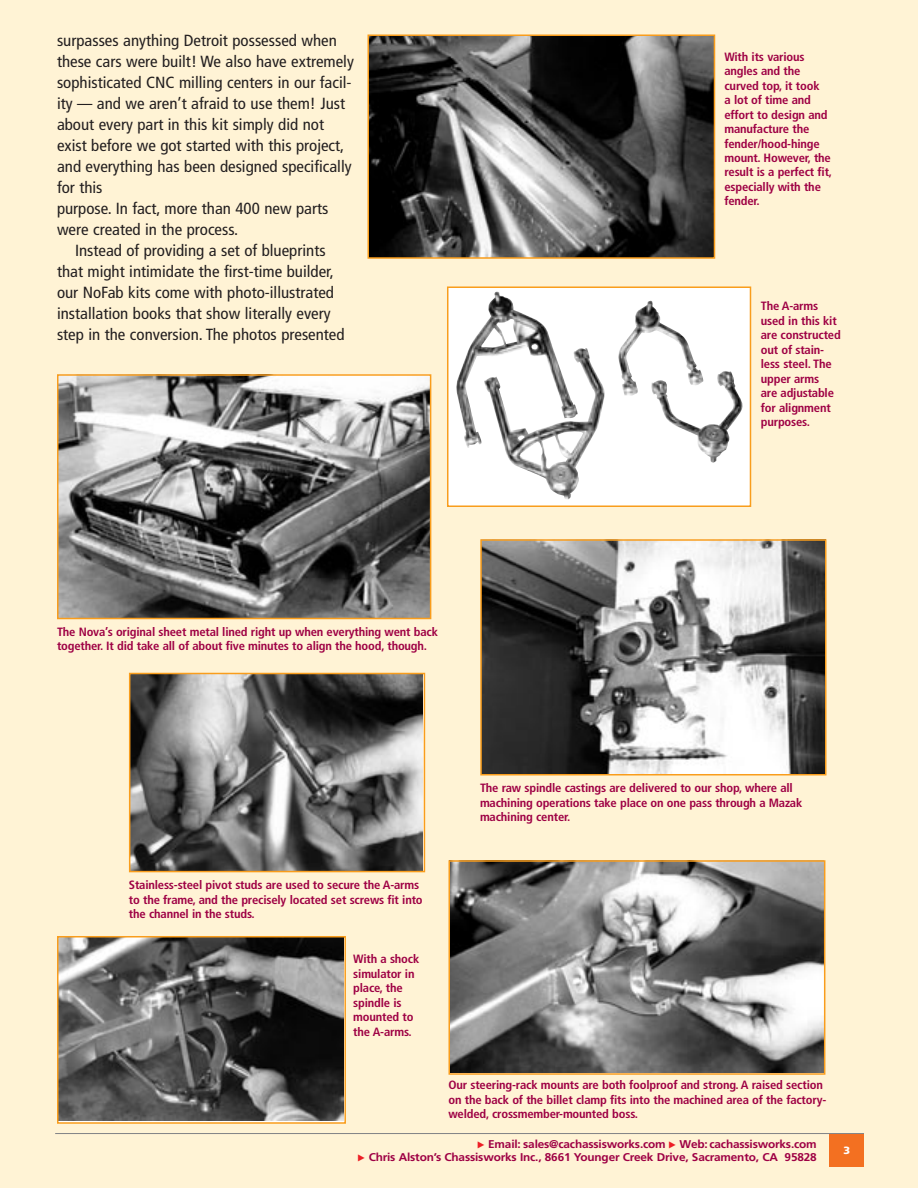
<style>
.page{position:relative;width:918px;height:1188px;background:#fff3d5}
.page>*{position:absolute;margin:0;border:0;box-sizing:border-box;transform-origin:0 0}
.HowToPara{font:condensed 16.2px/21px "Frutiger LT Std";color:#231f20;scale:1.05 1}
.HowToCaption6{font:700 condensed 12px/14.4px "Frutiger LT Std";letter-spacing:-.015em;color:#9e0044;scale:1.05 1}
.t1{font:700 11.25px/13.5px "Frutiger LT Std";letter-spacing:-.015em;color:#9e0044;text-align:right;scale:1.05 1}
.t2{font:900 10.5px "Frutiger LT Std";color:#fff;scale:1.05 1}
</style>
<div class="page">
<hr style="left:55px;top:1133px;width:809px;height:1px;background:#808285">
<div style="left:830px;top:1134px;width:34px;height:32px;background:#f37021"></div>
<img style="left:371px;top:37px;width:341px;height:219px">
<div style="left:368px;top:34px;width:347px;height:225px;border:2px solid #f99d1c"></div>
<img style="left:60px;top:377px;width:368px;height:239px">
<div style="left:57px;top:374px;width:374px;height:245px;border:2px solid #f99d1c"></div>
<div style="left:448px;top:287px;width:302px;height:219px;background:#fff"></div>
<img style="left:456px;top:292px;width:149px;height:208px">
<div style="left:447px;top:286px;width:304px;height:221px;border:2px solid #f99d1c"></div>
<img style="left:483px;top:542px;width:340px;height:230px">
<div style="left:480px;top:539px;width:346px;height:236px;border:2px solid #f99d1c"></div>
<img style="left:132px;top:676px;width:290px;height:193px">
<div style="left:129px;top:673px;width:296px;height:199px;border:2px solid #f99d1c"></div>
<img style="left:60px;top:939px;width:283px;height:182px">
<div style="left:57px;top:936px;width:289px;height:188px;border:2px solid #f99d1c"></div>
<img style="left:451px;top:863px;width:371px;height:209px">
<div style="left:448px;top:860px;width:377px;height:215px;border:2px solid #f99d1c"></div>
<p class="HowToPara" style="left:57px;top:30px;width:284px">surpasses anything Detroit possessed when these cars were built! We also have extremely sophisticated CNC milling centers in our facil&shy;ity — and we aren’t afraid to use them! Just about every part in this kit simply did not exist before we got started with this project, and everything has been designed specifically for this<br>purpose. In fact, more than 400 new parts were created in the process.</p>
<p class="HowToPara" style="left:57px;top:240px;width:275px;text-indent:18px">Instead of providing a set of blueprints that might intimidate the first-time builder, our NoFab kits come with photo-illustrated installation books that show literally every step in the conversion. The photos presented</p>
<p class="HowToCaption6" style="left:724px;top:49px;width:104px">With its various angles and the curved top, it took<br>a lot of time and effort to design and manufacture the fender/hood-hinge mount. However, the result is a perfect fit, especially with the fender.</p>
<p class="HowToCaption6" style="left:761px;top:299px;width:78px">The A-arms used in this kit are constructed out of stain&shy;less steel. The upper arms<br>are adjustable for alignment purposes.</p>
<p class="HowToCaption6" style="left:57px;top:625px;width:364px">The Nova’s original sheet metal lined right up when everything went back together. It did take all of about five minutes to align the hood, though.</p>
<p class="HowToCaption6" style="left:129px;top:878px;width:281px">Stainless-steel pivot studs are used to secure the A-arms to the frame, and the precisely located set screws fit into the channel in the studs.</p>
<p class="HowToCaption6" style="left:353px;top:952px;width:64px">With a shock simulator in place, the spindle is mounted to the A-arms.</p>
<p class="HowToCaption6" style="left:480px;top:781px;width:309px">The raw spindle castings are delivered to our shop, where all machining operations take place on one pass through a Mazak machining center.</p>
<p class="HowToCaption6" style="left:448px;top:1078px;width:361px">Our steering-rack mounts are both foolproof and strong. A raised section on the back of the billet clamp fits into the machined area of the factory&shy;welded, crossmember-mounted boss.</p>
<p class="t1" style="left:369px;top:1137px;width:428px">Email: sales@cachassisworks.com Web: cachassisworks.com<br>Chris Alston’s Chassisworks Inc., 8661 Younger Creek Drive, Sacramento, CA 95828</p>
<p class="t2" style="left:844px;top:1144px;width:8px">3</p>
</div>
